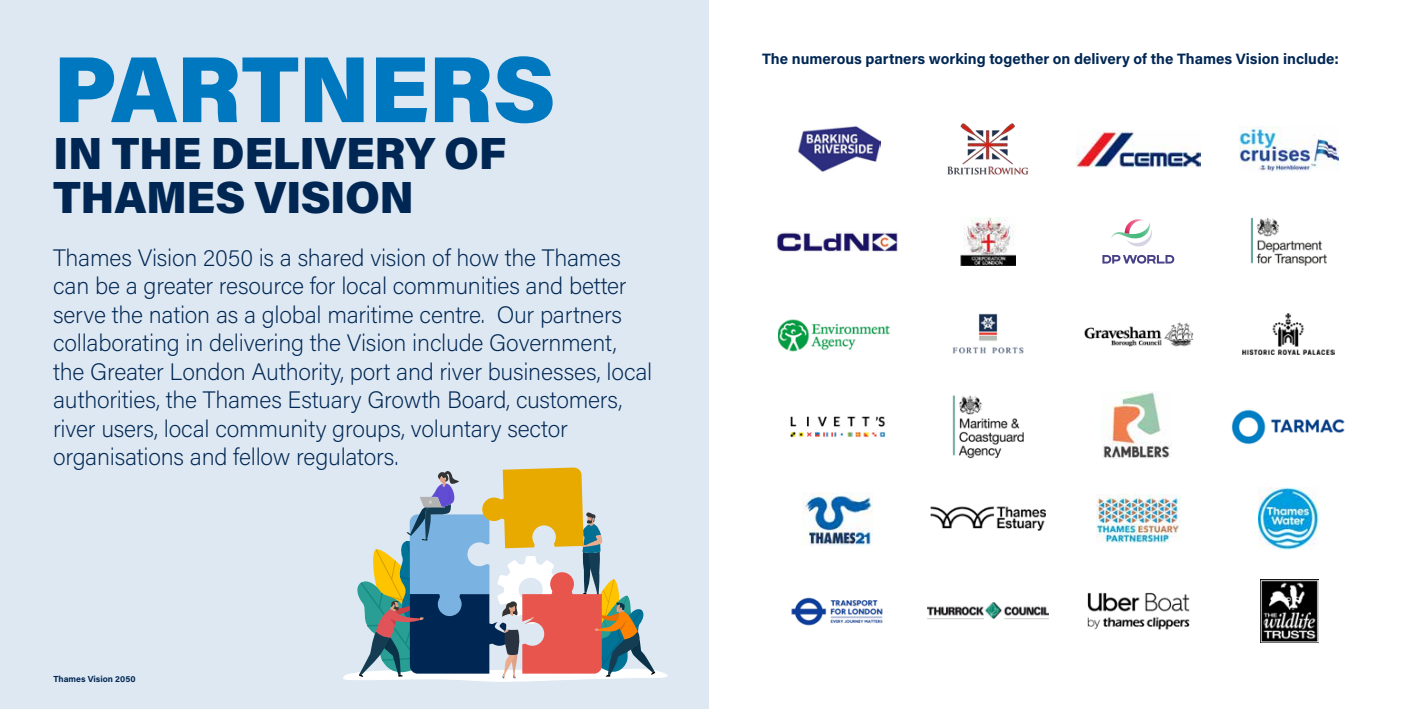
<style>
.page{position:relative;width:1418px;height:709px;background:#fff}
.page>*{position:absolute;margin:0;border:0;box-sizing:border-box;transform-origin:0 0}
.t1{font:900 93.75px "Acumin Pro";letter-spacing:-.01em;color:#0078bf}
.t2{font:900 45px/43.8px "Acumin Pro";letter-spacing:-.01em;color:#002754}
.t3{font:200 23.75px/28.5px "Acumin Pro";letter-spacing:-.01em;color:#002754}
.t4{font:700 15px "Acumin Pro";color:#002754}
.t5{font:700 8.75px "Acumin Pro";color:#002754}
</style>
<div class="page">
<div style="left:0;top:0;width:709px;height:709px;background:#dee8f2"></div>
<img style="left:797px;top:126px;width:83px;height:46px">
<img style="left:947px;top:123px;width:81px;height:52px">
<img style="left:1076px;top:131px;width:124px;height:36px">
<img style="left:1239px;top:126px;width:99px;height:46px">
<img style="left:776px;top:232px;width:122px;height:20px">
<img style="left:960px;top:217px;width:55px;height:48px">
<img style="left:1111px;top:225px;width:38px;height:13px">
<img style="left:1124px;top:220px;width:20px;height:9px">
<svg style="left:1134px;top:219px;width:10px;height:2px"></svg>
<svg style="left:1102px;top:255px;width:72px;height:9px"></svg>
<svg style="left:1124px;top:229px;width:27px;height:17px"></svg>
<img style="left:1250px;top:217px;width:76px;height:49px">
<img style="left:778px;top:319px;width:113px;height:32px">
<img style="left:952px;top:313px;width:71px;height:41px">
<img style="left:1084px;top:322px;width:109px;height:25px">
<img style="left:1242px;top:313px;width:92px;height:41px">
<img style="left:790px;top:416px;width:95px;height:21px">
<img style="left:952px;top:395px;width:71px;height:63px">
<img style="left:1102px;top:391px;width:69px;height:67px">
<img style="left:1231px;top:409px;width:114px;height:36px">
<img style="left:802px;top:492px;width:70px;height:53px">
<img style="left:930px;top:506px;width:115px;height:25px">
<img style="left:1096px;top:494px;width:84px;height:49px">
<img style="left:1258px;top:488px;width:61px;height:61px">
<img style="left:791px;top:597px;width:92px;height:29px">
<img style="left:927px;top:603px;width:121px;height:16px">
<img style="left:1087px;top:592px;width:103px;height:38px">
<img style="left:1260px;top:579px;width:58px;height:63px">
<svg style="left:343px;top:467px;width:325px;height:215px"></svg>
<h1 class="t1" style="left:53px;top:23px;width:504px">PARTNERS</h1>
<h2 class="t2" style="left:53px;top:130px;width:454px">IN THE DELIVERY OF<br>THAMES VISION</h2>
<p class="t3" style="left:53px;top:242px;width:600px">Thames Vision 2050 is a shared vision of how the Thames can be a greater resource for local communities and better serve the nation as a global maritime centre. Our partners collaborating in delivering the Vision include Government, the Greater London Authority, port and river businesses, local authorities, the Thames Estuary Growth Board, customers, river users, local community groups, voluntary sector organisations and fellow regulators.</p>
<p class="t5" style="left:53px;top:672px;width:84px">Thames Vision 2050</p>
<p class="t4" style="left:762px;top:48px;width:578px">The numerous partners working together on delivery of the Thames Vision include:</p>
</div>
